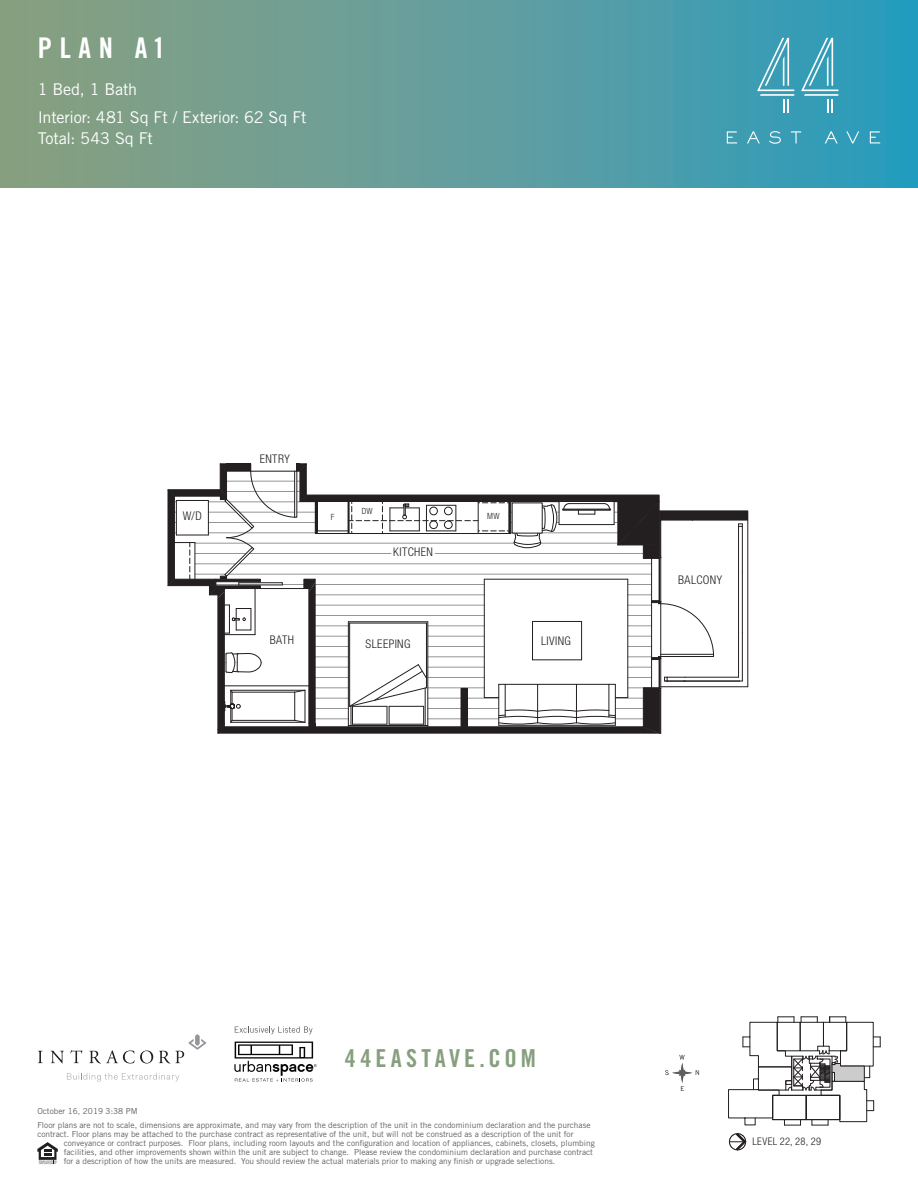
<style>
.page{position:relative;width:918px;height:1188px;background:#fff}
.page>*{position:absolute;margin:0;border:0;box-sizing:border-box;transform-origin:0 0}
.t1{font:28.5px "Trade Gothic LT Std Bd Cn 20";letter-spacing:.27em;color:#fff}
.t2{font:24.75px "Trade Gothic LT Std Bd Cn 20";letter-spacing:.17em;color:#879f7f}
.t3{font:16.2px/28.5px "Trade Gothic LT Std";letter-spacing:-.01em;color:#fff}
.t4{font:300 condensed 12px "Helvetica Neue";letter-spacing:.035em;color:#231f20}
.t5{font:300 condensed 10.5px "Helvetica Neue LT Pro";letter-spacing:.05em;color:#231f20}
.t6{font:300 condensed 8.55px "Helvetica Neue";color:#231f20}
.t7{font:8.25px/9px "Trade Gothic LT Std";color:#5d5f5e}
</style>
<div class="page">
<div style="left:0;top:0;width:918px;height:188px;background:linear-gradient(to right,#90a07e,#2d9cbe)"></div>
<svg style="left:801px;top:38px;width:37px;height:75px;background:#55acc2"></svg>
<svg style="left:757px;top:38px;width:37px;height:75px;background:#5aacc0"></svg>
<svg style="left:727px;top:131px;width:10px;height:12px"></svg>
<svg style="left:747px;top:131px;width:13px;height:12px"></svg>
<svg style="left:769px;top:131px;width:12px;height:13px"></svg>
<svg style="left:791px;top:131px;width:10px;height:12px"></svg>
<svg style="left:825px;top:131px;width:13px;height:12px"></svg>
<svg style="left:846px;top:131px;width:13px;height:12px"></svg>
<svg style="left:870px;top:131px;width:10px;height:12px"></svg>
<svg style="left:235px;top:1026px;width:78px;height:8px"></svg>
<svg style="left:234px;top:1042px;width:83px;height:40px"></svg>
<svg style="left:37px;top:1142px;width:21px;height:22px"></svg>
<svg style="left:38px;top:1051px;width:5px;height:12px"></svg>
<svg style="left:50px;top:1051px;width:14px;height:12px"></svg>
<svg style="left:70px;top:1050px;width:12px;height:13px"></svg>
<svg style="left:89px;top:1050px;width:64px;height:14px"></svg>
<svg style="left:159px;top:1034px;width:47px;height:29px"></svg>
<svg style="left:67px;top:1073px;width:112px;height:9px"></svg>
<svg style="left:665px;top:1055px;width:34px;height:36px"></svg>
<svg style="left:167px;top:463px;width:581px;height:271px"></svg>
<svg style="left:729px;top:1133px;width:18px;height:18px"></svg>
<svg style="left:728px;top:1017px;width:153px;height:109px"></svg>
<div style="left:806px;top:1095px;width:34px;height:25px;border:1px solid #231f20"></div>
<h1 class="t1" style="left:38px;top:31px;width:129px">PLAN A1</h1>
<h3 class="t3" style="left:38px;top:75px;width:270px">1 Bed, 1 Bath<br>Interior: 481 Sq Ft / Exterior: 62 Sq Ft</h3>
<h3 class="t3" style="left:38px;top:124px;width:117px">Total: 543 Sq Ft</h3>
<h3 class="t4" style="left:183px;top:509px;width:20px">W/D</h3>
<h3 class="t4" style="left:260px;top:452px;width:31px">ENTRY</h3>
<h3 class="t4" style="left:270px;top:632px;width:26px">BATH</h3>
<p class="t6" style="left:362px;top:506px;width:12px">DW</p>
<p class="t6" style="left:331px;top:512px;width:5px">F</p>
<p class="t6" style="left:487px;top:511px;width:14px">MW</p>
<h3 class="t4" style="left:393px;top:545px;width:41px">KITCHEN</h3>
<h3 class="t4" style="left:366px;top:637px;width:46px">SLEEPING</h3>
<h3 class="t4" style="left:541px;top:634px;width:31px">LIVING</h3>
<h3 class="t4" style="left:678px;top:573px;width:45px">BALCONY</h3>
<p class="t7" style="left:37px;top:1106px;width:102px">October 16, 2019 3:38 PM</p>
<h2 class="t2" style="left:345px;top:1043px;width:192px">44EASTAVE.COM</h2>
<p class="t7" style="left:37px;top:1121px;width:555px">Floor plans are not to scale, dimensions are approximate, and may vary from the description of the unit in the condominium declaration and the purchase contract. Floor plans may be attached to the purchase contract as representative of the unit, but will not be construed as a description of the unit for</p>
<p class="t7" style="left:64px;top:1139px;width:533px">conveyance or contract purposes. Floor plans, including room layouts and the configuration and location of appliances, cabinets, closets, plumbing facilities, and other improvements shown within the unit are subject to change. Please review the condominium declaration and purchase contract for a description of how the units are measured. You should review the actual materials prior to making any finish or upgrade selections.</p>
<p class="t5" style="left:752px;top:1135px;width:68px">LEVEL 22, 28, 29</p>
</div>
